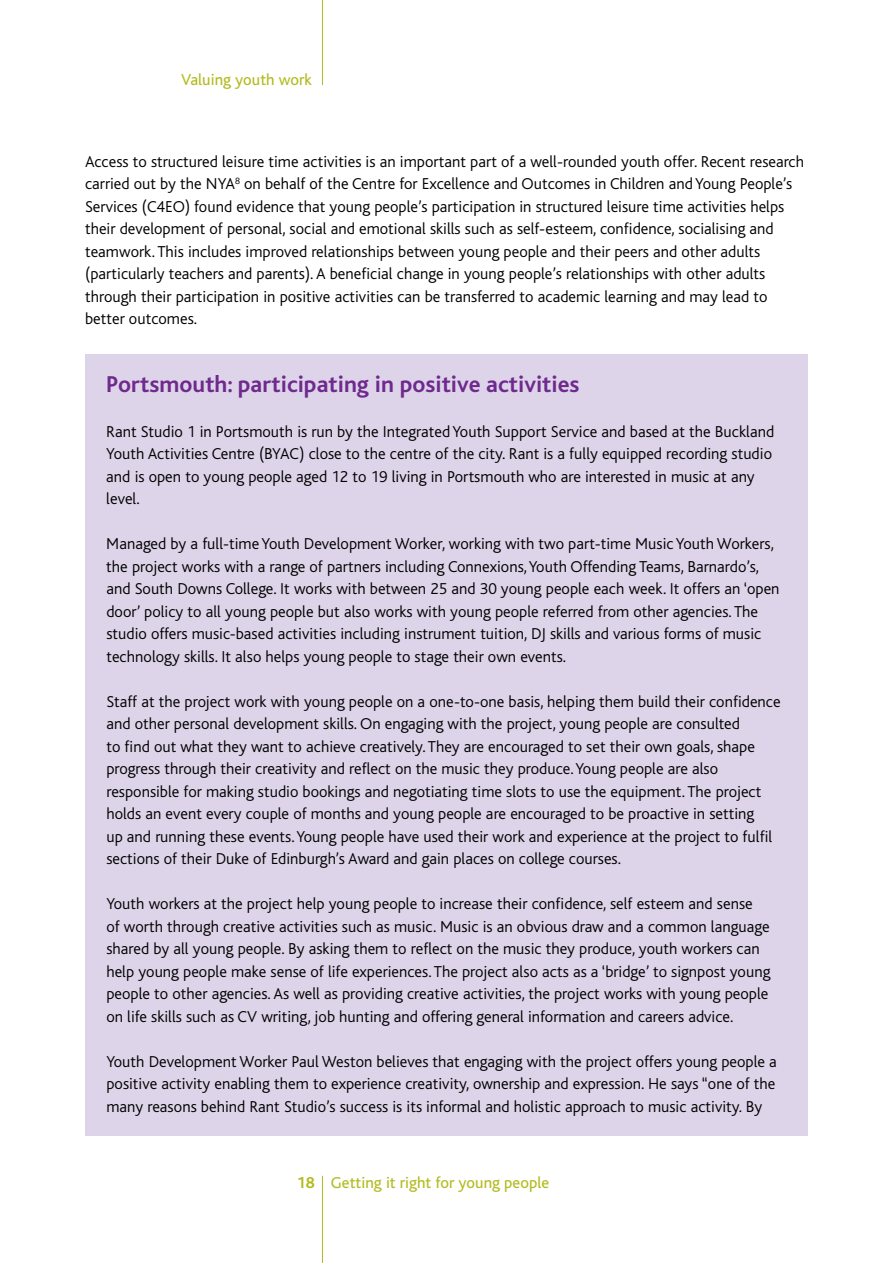
<style>
.page{position:relative;width:893px;height:1263px;background:#fff}
.page>*{position:absolute;margin:0;border:0;box-sizing:border-box;transform-origin:0 0}
.t1{font:700 24px "Bliss Icelandic";color:#6e2a8d}
.t2{font:300 16.5px/22.5px "Bliss Icelandic";color:#000}
.t3{font:16.5px "Bliss";color:#b2bb1e}
.s1{font-weight:700}
</style>
<div class="page">
<hr style="left:322px;top:0;width:1px;height:85px;background:#b2bb1e">
<hr style="left:322px;top:1176px;width:1px;height:87px;background:#b2bb1e">
<div style="left:85px;top:354px;width:723px;height:781px;background:#ded4e9"></div>
<p class="t3" style="left:181px;top:71px;width:132px">Valuing youth work</p>
<p class="t2" style="left:85px;top:150px;width:721px">Access to structured leisure time activities is an important part of a well-rounded youth offer. Recent research carried out by the NYA<sup>8</sup> on behalf of the Centre for Excellence and Outcomes in Children and Young People’s Services (C4EO) found evidence that young people’s participation in structured leisure time activities helps their development of personal, social and emotional skills such as self-esteem, confidence, socialising and teamwork. This includes improved relationships between young people and their peers and other adults (particularly teachers and parents). A beneficial change in young people’s relationships with other adults through their participation in positive activities can be transferred to academic learning and may lead to better outcomes.</p>
<h1 class="t1" style="left:106px;top:371px;width:475px">Portsmouth: participating in positive activities</h1>
<p class="t2" style="left:106px;top:420px;width:669px">Rant Studio 1 in Portsmouth is run by the Integrated Youth Support Service and based at the Buckland Youth Activities Centre (BYAC) close to the centre of the city. Rant is a fully equipped recording studio and is open to young people aged 12 to 19 living in Portsmouth who are interested in music at any level.</p>
<p class="t2" style="left:106px;top:533px;width:675px">Managed by a full-time Youth Development Worker, working with two part-time Music Youth Workers, the project works with a range of partners including Connexions,Youth Offending Teams, Barnardo’s, and South Downs College. It works with between 25 and 30 young people each week. It offers an ‘open door’ policy to all young people but also works with young people referred from other agencies. The studio offers music-based activities including instrument tuition, DJ skills and various forms of music technology skills. It also helps young people to stage their own events.</p>
<p class="t2" style="left:106px;top:690px;width:676px">Staff at the project work with young people on a one-to-one basis, helping them build their confidence and other personal development skills. On engaging with the project, young people are consulted<br>to find out what they want to achieve creatively. They are encouraged to set their own goals, shape progress through their creativity and reflect on the music they produce.Young people are also responsible for making studio bookings and negotiating time slots to use the equipment. The project holds an event every couple of months and young people are encouraged to be proactive in setting<br>up and running these events.Young people have used their work and experience at the project to fulfil sections of their Duke of Edinburgh’s Award and gain places on college courses.</p>
<p class="t2" style="left:106px;top:893px;width:666px">Youth workers at the project help young people to increase their confidence, self esteem and sense<br>of worth through creative activities such as music. Music is an obvious draw and a common language shared by all young people. By asking them to reflect on the music they produce, youth workers can help young people make sense of life experiences. The project also acts as a ‘bridge’ to signpost young people to other agencies. As well as providing creative activities, the project works with young people on life skills such as CV writing, job hunting and offering general information and careers advice.</p>
<p class="t2" style="left:106px;top:1050px;width:672px;text-align:justify">Youth Development Worker Paul Weston believes that engaging with the project offers young people a positive activity enabling them to experience creativity, ownership and expression. He says “one of the many reasons behind Rant Studio’s success is its informal and holistic approach to music activity. By</p>
<p class="t3" style="left:297px;top:1174px;width:254px"><span class="s1">18</span> Getting it right for young people</p>
</div>
